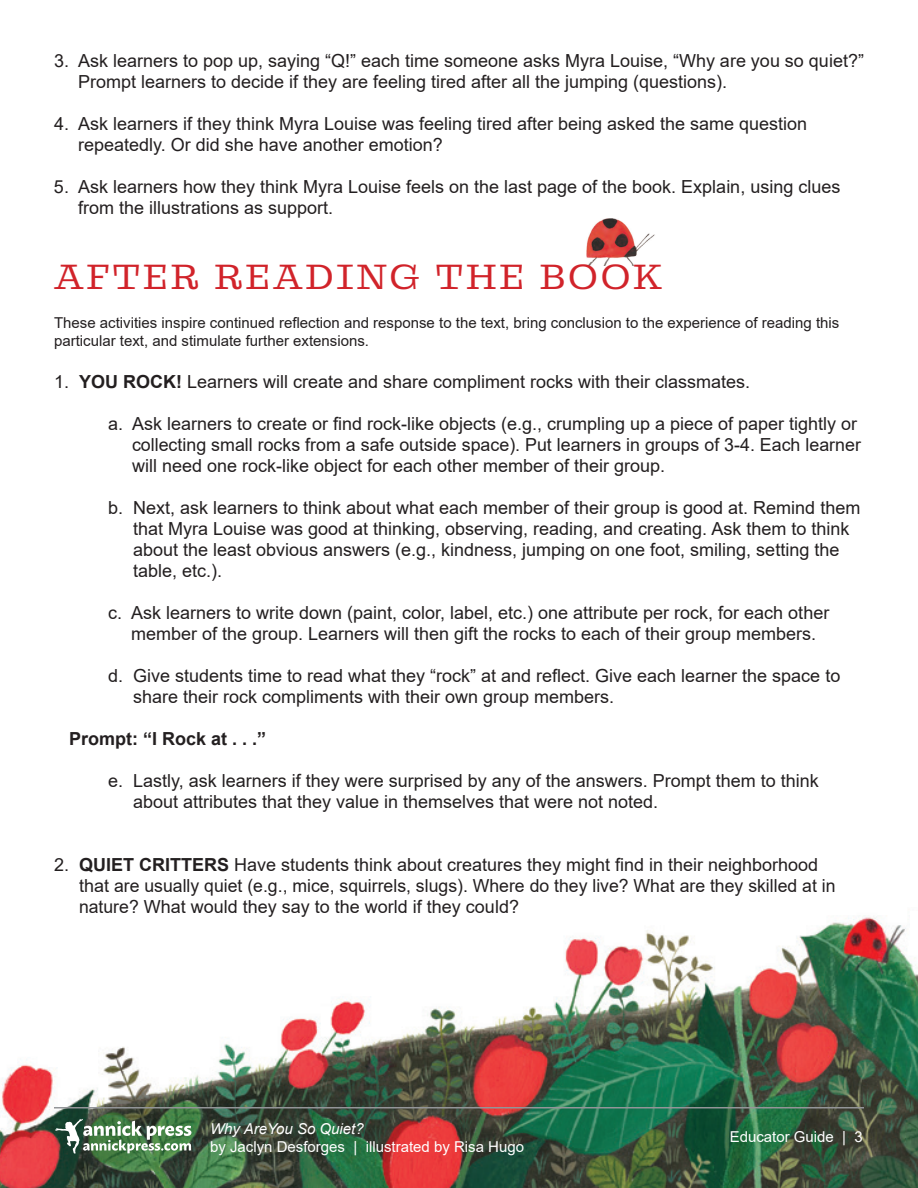
<style>
.page{position:relative;width:918px;height:1188px;background:#fff}
.page>*{position:absolute;margin:0;border:0;box-sizing:border-box;transform-origin:0 0}
.t1{font:33px "Liberteen";letter-spacing:.1em;color:#d1232a}
.t2{font:18px/21px "Arial";color:#231f20}
.t3{font:700 18px "Arial";color:#231f20}
.t4{font:15px/18px "Arial";color:#231f20}
.t5{font:15px "Arial";color:#fff}
.t6{font:italic 15px "Arial";color:#fff}
.s1{font-weight:700}
</style>
<div class="page">
<img style="left:586px;top:218px;width:69px;height:48px">
<img style="left:0;top:915px;width:918px;height:273px">
<div style="left:910px;top:912px;width:8px;height:43px;background:#fff"></div>
<svg style="left:55px;top:1119px;width:136px;height:35px"></svg>
<hr style="left:54px;top:1107px;width:810px;height:1px;background:#939598">
<p class="t2" style="left:78px;top:50px;width:788px;text-indent:-24px">3. Ask learners to pop up, saying “Q!” each time someone asks Myra Louise, “Why are you so quiet?”<br>Prompt learners to decide if they are feeling tired after all the jumping (questions).</p>
<p class="t2" style="left:78px;top:113px;width:731px;text-indent:-24px">4. Ask learners if they think Myra Louise was feeling tired after being asked the same question repeatedly. Or did she have another emotion?</p>
<p class="t2" style="left:78px;top:176px;width:764px;text-indent:-24px">5. Ask learners how they think Myra Louise feels on the last page of the book. Explain, using clues from the illustrations as support.</p>
<h1 class="t1" style="left:54px;top:255px;width:610px">AFTER READING THE BOOK</h1>
<p class="t4" style="left:54px;top:313px;width:787px">These activities inspire continued reflection and response to the text, bring conclusion to the experience of reading this particular text, and stimulate further extensions.</p>
<p class="t2" style="left:54px;top:371px;width:698px">1. <span class="s1">YOU ROCK!</span> Learners will create and share compliment rocks with their classmates.</p>
<p class="t2" style="left:132px;top:413px;width:730px;text-indent:-24px">a. Ask learners to create or find rock-like objects (e.g., crumpling up a piece of paper tightly or collecting small rocks from a safe outside space). Put learners in groups of 3-4. Each learner will need one rock-like object for each other member of their group.</p>
<p class="t2" style="left:133px;top:497px;width:729px;text-indent:-25px">b. Next, ask learners to think about what each member of their group is good at. Remind them that Myra Louise was good at thinking, observing, reading, and creating. Ask them to think about the least obvious answers (e.g., kindness, jumping on one foot, smiling, setting the table, etc.).</p>
<p class="t2" style="left:108px;top:602px;width:723px;text-align:center">c. Ask learners to write down (paint, color, label, etc.) one attribute per rock, for each other member of the group. Learners will then gift the rocks to each of their group members.</p>
<p class="t2" style="left:133px;top:665px;width:709px;text-indent:-25px">d. Give students time to read what they “rock” at and reflect. Give each learner the space to share their rock compliments with their own group members.</p>
<p class="t3" style="left:69px;top:726px;width:199px">Prompt: “I Rock at . . .”</p>
<p class="t2" style="left:133px;top:770px;width:687px;text-indent:-25px">e. Lastly, ask learners if they were surprised by any of the answers. Prompt them to think about attributes that they value in themselves that were not noted.</p>
<p class="t2" style="left:79px;top:854px;width:758px;text-indent:-25px">2. <span class="s1">QUIET CRITTERS</span> Have students think about creatures they might find in their neighborhood that are usually quiet (e.g., mice, squirrels, slugs). Where do they live? What are they skilled at in nature? What would they say to the world if they could?</p>
<p class="t6" style="left:210px;top:1119px;width:155px">Why AreYou So Quiet?</p>
<p class="t5" style="left:210px;top:1137px;width:316px">by Jaclyn Desforges | illustrated by Risa Hugo</p>
<p class="t5" style="left:730px;top:1126px;width:135px">Educator Guide | 3</p>
</div>
